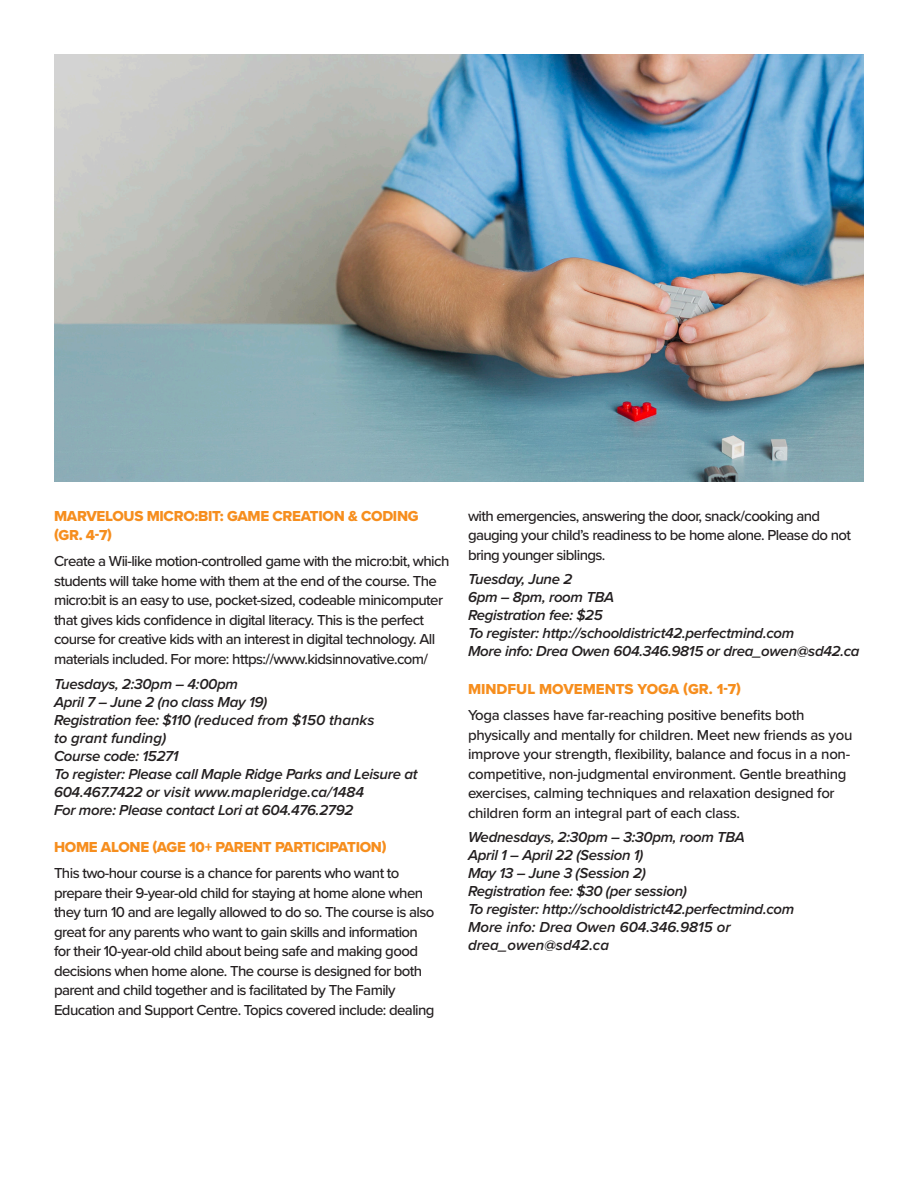
<style>
.page{position:relative;width:918px;height:1188px;background:#fff}
.page>*{position:absolute;margin:0;border:0;box-sizing:border-box;transform-origin:0 0}
.content{font:500 15px/19.5px "Proxima Nova";letter-spacing:-.04em;color:#231f20}
.details{font:italic 600 15px/18px "Proxima Nova";letter-spacing:-.02em;color:#231f20}
.content-2{font:500 15px/19.5px "Proxima Nova";letter-spacing:-.02em;color:#231f20}
.details-2{font:italic 600 15px/18px "Proxima Nova";color:#231f20}
.t1{font:15px/19.5px "Proxima Nova Extrabld";letter-spacing:-.02em;color:#f68e1e}
.t2{font:15px "Proxima Nova Extrabld";color:#f68e1e}
</style>
<div class="page">
<img style="left:54px;top:54px;width:810px;height:428px">
<p class="t1" style="left:54px;top:507px;width:366px">MARVELOUS MICRO:BIT: GAME CREATION &amp; CODING (GR. 4-7)</p>
<p class="content" style="left:54px;top:552px;width:397px">Create a Wii-like motion-controlled game with the micro:bit, which students will take home with them at the end of the course. The micro:bit is an easy to use, pocket-sized, codeable minicomputer that gives kids confidence in digital literacy. This is the perfect course for creative kids with an interest in digital technology. All materials included. For more: https://www.kidsinnovative.com/</p>
<p class="details" style="left:54px;top:675px;width:186px">Tuesdays, 2:30pm – 4:00pm</p>
<p class="details" style="left:54px;top:693px;width:215px">April 7 – June 2 (no class May 19)</p>
<p class="details-2" style="left:54px;top:711px;width:322px">Registration fee: $110 (reduced from $150 thanks to grant funding)</p>
<p class="details" style="left:54px;top:747px;width:126px">Course code: 15271</p>
<p class="details" style="left:54px;top:765px;width:365px">To register: Please call Maple Ridge Parks and Leisure at<br>604.467.7422 or visit www.mapleridge.ca/1484</p>
<p class="details" style="left:54px;top:801px;width:301px">For more: Please contact Lori at 604.476.2792</p>
<p class="t1" style="left:54px;top:838px;width:334px">HOME ALONE (AGE 10+ PARENT PARTICIPATION)</p>
<p class="content" style="left:54px;top:864px;width:382px">This two-hour course is a chance for parents who want to prepare their 9-year-old child for staying at home alone when they turn 10 and are legally allowed to do so. The course is also great for any parents who want to gain skills and information for their 10-year-old child about being safe and making good decisions when home alone. The course is designed for both parent and child together and is facilitated by The Family Education and Support Centre. Topics covered include: dealing</p>
<p class="content" style="left:468px;top:506px;width:385px">with emergencies, answering the door, snack/cooking and gauging your child’s readiness to be home alone. Please do not bring younger siblings.</p>
<p class="details" style="left:468px;top:571px;width:106px">Tuesday, June 2</p>
<p class="details" style="left:468px;top:589px;width:148px">6pm – 8pm, room TBA</p>
<p class="details" style="left:468px;top:607px;width:136px">Registration fee: $25</p>
<p class="details" style="left:468px;top:625px;width:328px">To register: http://schooldistrict42.perfectmind.com</p>
<p class="details" style="left:468px;top:643px;width:393px">More info: Drea Owen 604.346.9815 or drea_owen@sd42.ca</p>
<p class="t2" style="left:468px;top:680px;width:275px">MINDFUL MOVEMENTS YOGA (GR. 1-7)</p>
<p class="content-2" style="left:468px;top:706px;width:386px">Yoga classes have far-reaching positive benefits both physically and mentally for children. Meet new friends as you improve your strength, flexibility, balance and focus in a non&shy;competitive, non-judgmental environment. Gentle breathing exercises, calming techniques and relaxation designed for children form an integral part of each class.</p>
<p class="details" style="left:468px;top:829px;width:279px">Wednesdays, 2:30pm – 3:30pm, room TBA</p>
<p class="details" style="left:468px;top:847px;width:177px">April 1 – April 22 (Session 1)</p>
<p class="details" style="left:468px;top:865px;width:179px">May 13 – June 3 (Session 2)</p>
<p class="details" style="left:468px;top:883px;width:221px">Registration fee: $30 (per session)</p>
<p class="details" style="left:468px;top:901px;width:328px">To register: http://schooldistrict42.perfectmind.com</p>
<p class="details-2" style="left:468px;top:919px;width:264px">More info: Drea Owen 604.346.9815 or drea_owen@sd42.ca</p>
</div>
